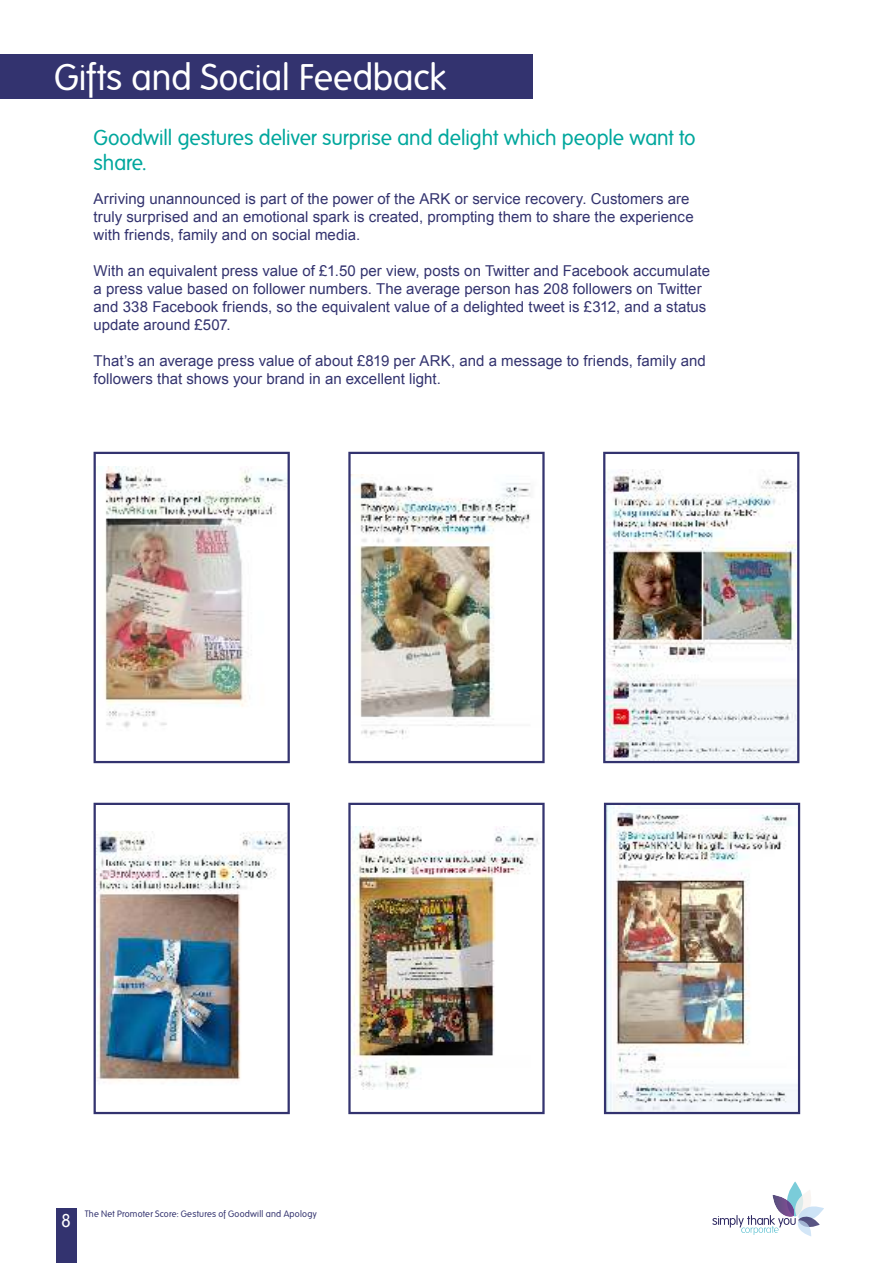
<style>
.page{position:relative;width:893px;height:1263px;background:#fff}
.page>*{position:absolute;margin:0;border:0;box-sizing:border-box;transform-origin:0 0}
.t1{font:36px "Folks";letter-spacing:-.005em;color:#fff}
.t2{font:21px/25.2px "Folks";color:#00a79d}
.t3{font:18px "Folks";color:#fff}
.t4{font:15px/18px "Arial";letter-spacing:.005em;color:#33336f}
.t5{font:9px "Folks";letter-spacing:.025em;color:#33336f}
</style>
<div class="page">
<div style="left:0;top:54px;width:533px;height:45px;background:#33336f"></div>
<img style="left:103px;top:467px;width:183px;height:261px">
<img style="left:97px;top:832px;width:189px;height:250px">
<img style="left:352px;top:474px;width:179px;height:265px">
<img style="left:352px;top:827px;width:188px;height:262px">
<img style="left:607px;top:469px;width:189px;height:290px">
<img style="left:608px;top:806px;width:188px;height:304px">
<div style="left:94px;top:452px;width:195px;height:310px;border:2px solid #33336f"></div>
<div style="left:349px;top:452px;width:195px;height:310px;border:2px solid #33336f"></div>
<div style="left:604px;top:452px;width:195px;height:310px;border:2px solid #33336f"></div>
<div style="left:605px;top:803px;width:194px;height:310px;border:2px solid #33336f"></div>
<div style="left:349px;top:803px;width:195px;height:310px;border:2px solid #33336f"></div>
<div style="left:94px;top:803px;width:195px;height:310px;border:2px solid #33336f"></div>
<svg style="left:712px;top:1181px;width:112px;height:55px"></svg>
<div style="left:56px;top:1209px;width:20px;height:54px;background:#33336f"></div>
<h1 class="t1" style="left:54px;top:61px;width:394px">Gifts and Social Feedback</h1>
<h2 class="t2" style="left:94px;top:126px;width:604px">Goodwill gestures deliver surprise and delight which people want to share.</h2>
<p class="t4" style="left:94px;top:191px;width:602px">Arriving unannounced is part of the power of the ARK or service recovery. Customers are truly surprised and an emotional spark is created, prompting them to share the experience with friends, family and on social media.</p>
<p class="t4" style="left:94px;top:263px;width:618px">With an equivalent press value of £1.50 per view, posts on Twitter and Facebook accumulate a press value based on follower numbers. The average person has 208 followers on Twitter and 338 Facebook friends, so the equivalent value of a delighted tweet is £312, and a status update around £507.</p>
<p class="t4" style="left:94px;top:353px;width:614px">That’s an average press value of about £819 per ARK, and a message to friends, family and followers that shows your brand in an excellent light.</p>
<p class="t3" style="left:61px;top:1211px;width:11px">8</p>
<p class="t5" style="left:85px;top:1209px;width:233px">The Net Promoter Score: Gestures of Goodwill and Apology</p>
</div>
